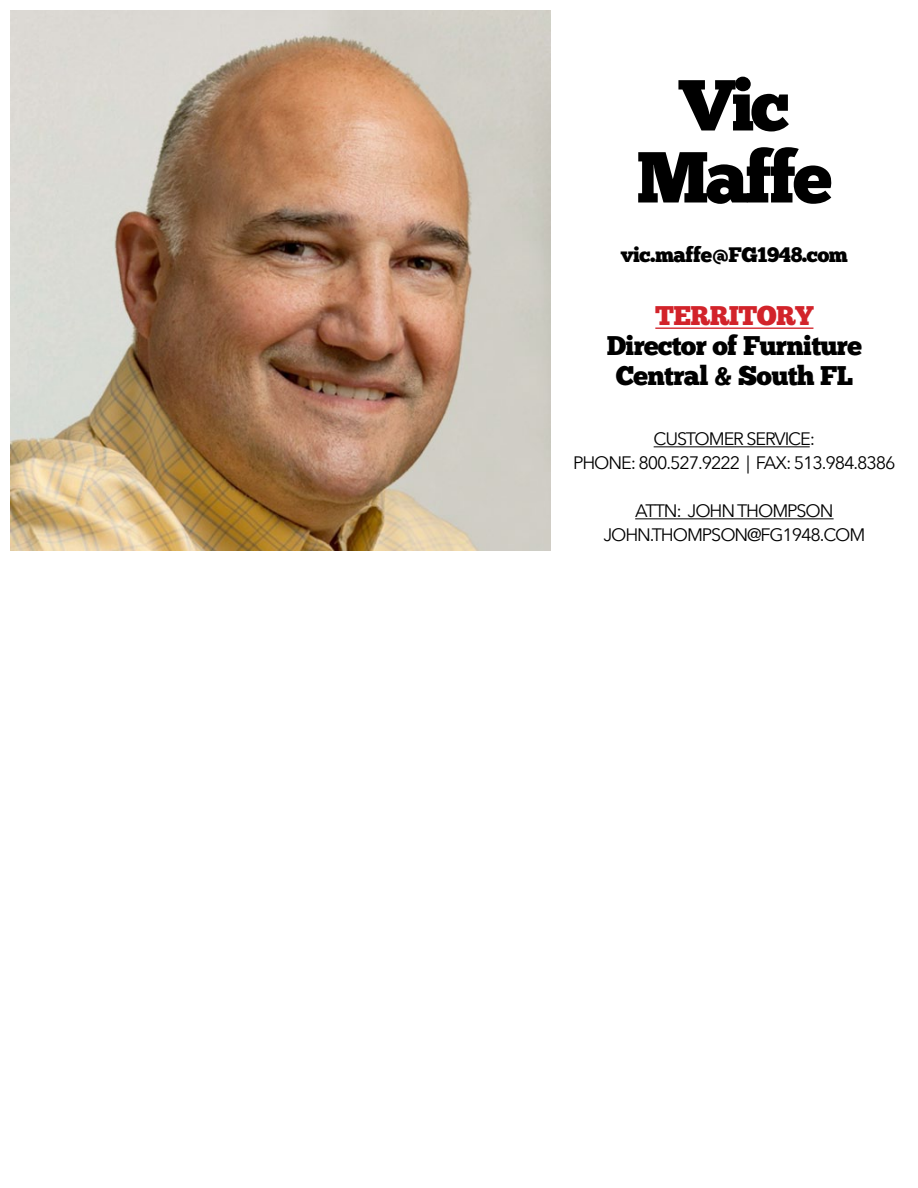
<style>
.page{position:relative;width:918px;height:1188px;background:#fff}
.page>*{position:absolute;margin:0;border:0;box-sizing:border-box;transform-origin:0 0}
.t1{font:72px/72px "Chunk Five";letter-spacing:-.05em;color:#000;text-align:center}
.t2{font:27px/30px "Chunk Five";letter-spacing:-.025em;color:#000;text-align:center}
.t3{font:27px "Chunk Five";letter-spacing:-.025em;color:#d2232a}
.t4{font:21px "Chunk Five";letter-spacing:-.025em;color:#000}
.t5{font:18px/24px "Avenir Next";letter-spacing:-.06em;color:#000;text-align:center}
</style>
<div class="page">
<hr style="left:655px;top:328px;width:158px;height:1px;background:#d2232a">
<hr style="left:654px;top:446px;width:156px;height:1px;background:#000">
<hr style="left:635px;top:518px;width:199px;height:1px;background:#000">
<img style="left:11px;top:10px;width:540px;height:540px">
<h1 class="t1" style="left:636px;top:70px;width:197px">Vic<br>Maffe</h1>
<p class="t4" style="left:621px;top:243px;width:229px">vic.maffe@FG1948.com</p>
<h2 class="t3" style="left:655px;top:300px;width:160px">TERRITORY</h2>
<h2 class="t2" style="left:607px;top:331px;width:257px">Director of Furniture<br>Central &amp; South FL</h2>
<p class="t5" style="left:573px;top:426px;width:324px">CUSTOMER SERVICE:<br>PHONE: 800.527.9222 | FAX: 513.984.8386</p>
<p class="t5" style="left:603px;top:498px;width:263px">ATTN : JOHN THOMPSON<br>JOHN.THOMPSON@FG1948.COM</p>
</div>
